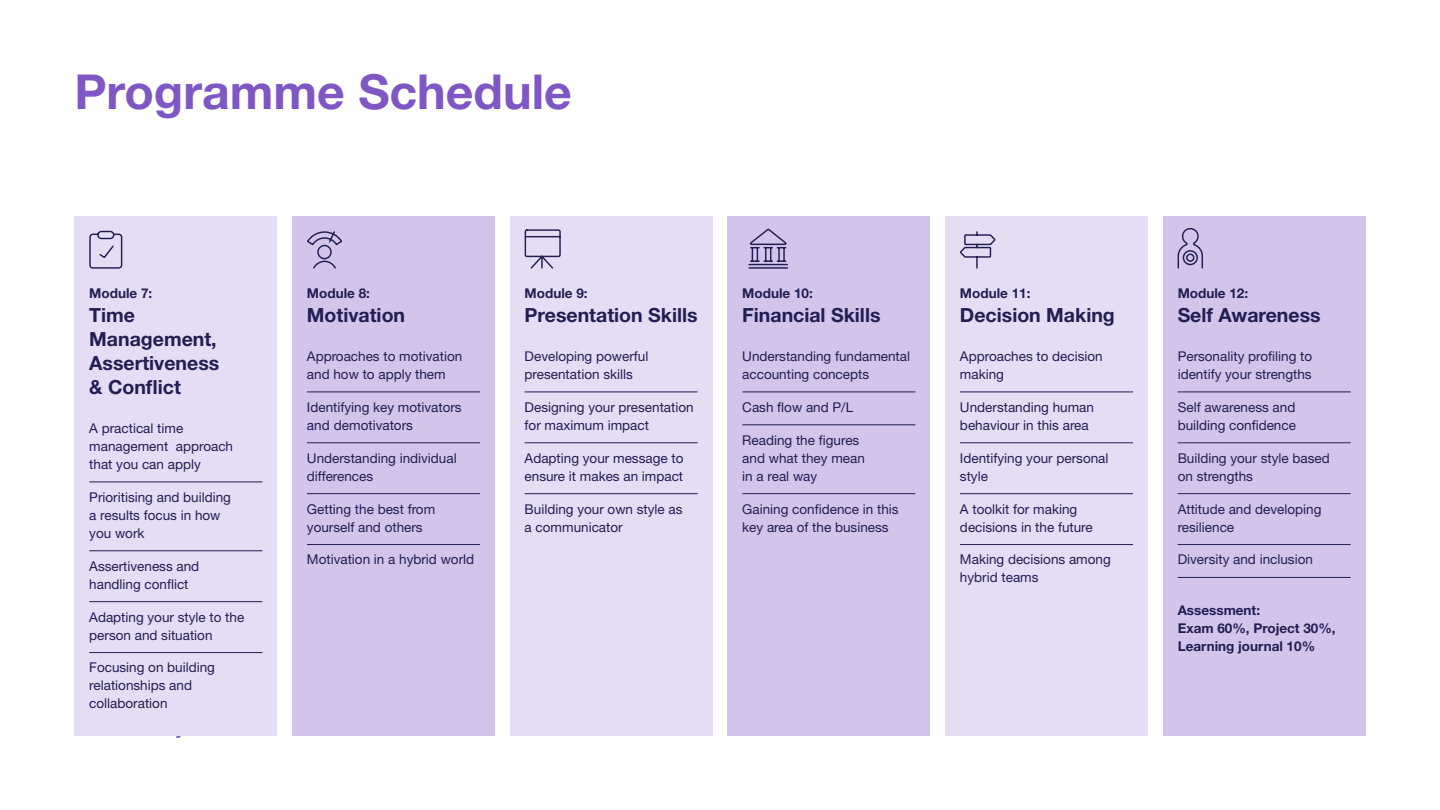
<style>
.page{position:relative;width:1440px;height:810px;background:#fff}
.page>*{position:absolute;margin:0;border:0;box-sizing:border-box;transform-origin:0 0}
.t1{font:700 48.22px "Helvetica Neue LT Std";color:#7e57c5}
.t2{font:700 19.5px/24px "Helvetica Neue LT Std";color:#221e52}
.t3{font:13.5px/18px "Helvetica Neue LT Std";color:#221e52}
.t4{font:700 13.5px/18px "Helvetica Neue LT Std";color:#221e52}
</style>
<div class="page">
<div style="left:74px;top:216px;width:203px;height:520px;background:#e5ddf3"></div>
<hr style="left:89px;top:482px;width:173px;height:1px;background:#221e52">
<hr style="left:89px;top:551px;width:173px;height:1px;background:#221e52">
<hr style="left:89px;top:601px;width:173px;height:1px;background:#221e52">
<hr style="left:89px;top:652px;width:173px;height:1px;background:#221e52">
<div style="left:292px;top:216px;width:203px;height:520px;background:#d2c4eb"></div>
<hr style="left:307px;top:392px;width:173px;height:1px;background:#221e52">
<hr style="left:307px;top:443px;width:173px;height:1px;background:#221e52">
<hr style="left:307px;top:493px;width:173px;height:1px;background:#221e52">
<hr style="left:307px;top:544px;width:173px;height:1px;background:#221e52">
<div style="left:510px;top:216px;width:203px;height:520px;background:#e5ddf3"></div>
<hr style="left:525px;top:392px;width:173px;height:1px;background:#221e52">
<hr style="left:525px;top:443px;width:173px;height:1px;background:#221e52">
<hr style="left:525px;top:493px;width:173px;height:1px;background:#221e52">
<div style="left:945px;top:216px;width:203px;height:520px;background:#e5ddf3"></div>
<hr style="left:960px;top:392px;width:173px;height:1px;background:#221e52">
<hr style="left:960px;top:443px;width:173px;height:1px;background:#221e52">
<hr style="left:960px;top:493px;width:173px;height:1px;background:#221e52">
<hr style="left:960px;top:544px;width:173px;height:1px;background:#221e52">
<div style="left:727px;top:216px;width:203px;height:520px;background:#d2c4eb"></div>
<hr style="left:742px;top:392px;width:173px;height:1px;background:#221e52">
<hr style="left:742px;top:425px;width:173px;height:1px;background:#221e52">
<hr style="left:742px;top:493px;width:173px;height:1px;background:#221e52">
<div style="left:1163px;top:216px;width:203px;height:520px;background:#d2c4eb"></div>
<hr style="left:1178px;top:392px;width:173px;height:1px;background:#221e52">
<hr style="left:1178px;top:443px;width:173px;height:1px;background:#221e52">
<hr style="left:1178px;top:493px;width:173px;height:1px;background:#221e52">
<hr style="left:1178px;top:544px;width:173px;height:1px;background:#221e52">
<hr style="left:1178px;top:577px;width:173px;height:1px;background:#221e52">
<svg style="left:89px;top:230px;width:34px;height:39px"></svg>
<svg style="left:307px;top:231px;width:36px;height:38px"></svg>
<svg style="left:1177px;top:227px;width:26px;height:42px"></svg>
<svg style="left:960px;top:231px;width:36px;height:38px"></svg>
<svg style="left:524px;top:229px;width:37px;height:40px"></svg>
<svg style="left:748px;top:228px;width:40px;height:41px"></svg>
<h1 class="t1" style="left:74px;top:62px;width:499px">Programme Schedule</h1>
<p class="t4" style="left:89px;top:284px;width:64px">Module 7:</p>
<h2 class="t2" style="left:89px;top:302px;width:132px">Time<br>Management,<br>Assertiveness &amp; Conflict</h2>
<p class="t3" style="left:89px;top:419px;width:145px">A practical time management approach that you can apply</p>
<p class="t3" style="left:89px;top:488px;width:143px">Prioritising and building a results focus in how you work</p>
<p class="t3" style="left:89px;top:557px;width:112px">Assertiveness and handling conflict</p>
<p class="t3" style="left:89px;top:608px;width:157px">Adapting your style to the person and situation</p>
<p class="t3" style="left:89px;top:659px;width:127px">Focusing on building relationships and collaboration</p>
<p class="t4" style="left:307px;top:284px;width:64px">Module 8:</p>
<h2 class="t2" style="left:307px;top:302px;width:100px">Motivation</h2>
<p class="t3" style="left:307px;top:347px;width:157px">Approaches to motivation and how to apply them</p>
<p class="t3" style="left:307px;top:398px;width:156px">Identifying key motivators and demotivators</p>
<p class="t3" style="left:307px;top:449px;width:151px">Understanding individual differences</p>
<p class="t3" style="left:307px;top:500px;width:130px">Getting the best from yourself and others</p>
<p class="t3" style="left:307px;top:551px;width:169px">Motivation in a hybrid world</p>
<p class="t4" style="left:525px;top:284px;width:64px">Module 9:</p>
<h2 class="t2" style="left:525px;top:302px;width:174px">Presentation Skills</h2>
<p class="t3" style="left:525px;top:347px;width:125px">Developing powerful presentation skills</p>
<p class="t3" style="left:525px;top:398px;width:171px">Designing your presentation for maximum impact</p>
<p class="t3" style="left:525px;top:449px;width:160px">Adapting your message to ensure it makes an impact</p>
<p class="t3" style="left:525px;top:500px;width:160px">Building your own style as a communicator</p>
<p class="t4" style="left:742px;top:284px;width:72px">Module 10:</p>
<h2 class="t2" style="left:742px;top:302px;width:140px">Financial Skills</h2>
<p class="t3" style="left:742px;top:347px;width:169px">Understanding fundamental accounting concepts</p>
<p class="t3" style="left:742px;top:398px;width:112px">Cash flow and P/L</p>
<p class="t3" style="left:742px;top:431px;width:124px">Reading the figures and what they mean in a real way</p>
<p class="t3" style="left:742px;top:500px;width:158px">Gaining confidence in this key area of the business</p>
<p class="t4" style="left:960px;top:284px;width:72px">Module 11:</p>
<h2 class="t2" style="left:960px;top:302px;width:156px">Decision Making</h2>
<p class="t3" style="left:960px;top:347px;width:144px">Approaches to decision making</p>
<p class="t3" style="left:960px;top:398px;width:136px">Understanding human behaviour in this area</p>
<p class="t3" style="left:960px;top:449px;width:150px">Identifying your personal style</p>
<p class="t3" style="left:960px;top:500px;width:134px">A toolkit for making decisions in the future</p>
<p class="t3" style="left:960px;top:551px;width:152px">Making decisions among hybrid teams</p>
<p class="t4" style="left:1178px;top:284px;width:72px">Module 12:</p>
<h2 class="t2" style="left:1178px;top:302px;width:144px">Self Awareness</h2>
<p class="t3" style="left:1178px;top:347px;width:136px">Personality profiling to identify your strengths</p>
<p class="t3" style="left:1178px;top:398px;width:120px">Self awareness and building confidence</p>
<p class="t3" style="left:1178px;top:449px;width:154px">Building your style based on strengths</p>
<p class="t3" style="left:1178px;top:500px;width:145px">Attitude and developing resilience</p>
<p class="t3" style="left:1178px;top:551px;width:137px">Diversity and inclusion</p>
<p class="t4" style="left:1178px;top:601px;width:160px">Assessment:<br>Exam 60%, Project 30%,<br>Learning journal 10%</p>
</div>
